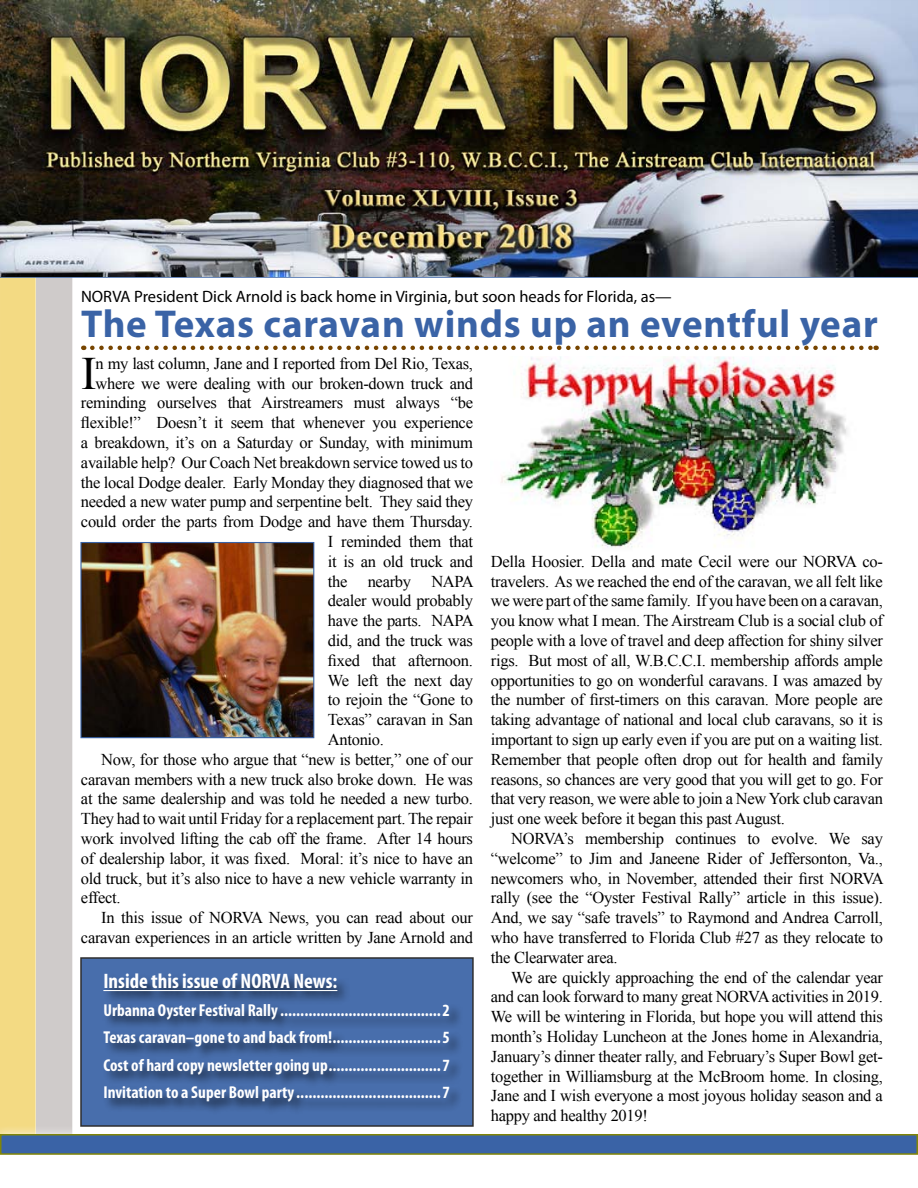
<style>
.page{position:relative;width:918px;height:1188px;background:#fff}
.page>*{position:absolute;margin:0;border:0;box-sizing:border-box;transform-origin:0 0}
.t1{font:46.35px "Times New Roman";color:#000}
.t2{font:700 39px "Myriad Pro";letter-spacing:.02em;color:#3a63a6}
.t3{font:700 condensed 21px "Myriad Pro";color:#fff}
.t4{font:700 condensed 17.25px/27.5px "Myriad Pro";color:#fff;text-align:justify}
.t5{font:16.5px/19.8px "Times New Roman";letter-spacing:-.02em;color:#000;text-align:justify}
.t6{font:16.5px "Myriad Pro";color:#000}
</style>
<div class="page">
<div style="left:0;top:274px;width:36px;height:875px;background:#f3da83"></div>
<div style="left:36px;top:274px;width:36px;height:877px;background:#cfcbca"></div>
<div style="left:0;top:1124px;width:918px;height:41px;background:#fff"></div>
<div style="left:1px;top:1135px;width:916px;height:19px;background:#3a63a6"></div>
<div style="left:0;top:1134px;width:918px;height:21px;border:2px solid #808508"></div>
<img style="left:0;top:0;width:918px;height:277px">
<img style="left:501px;top:356px;width:347px;height:192px">
<img style="left:82px;top:544px;width:230px;height:192px">
<div style="left:80px;top:542px;width:234px;height:196px;border:1px solid #3a63a6"></div>
<div style="left:80px;top:957px;width:394px;height:170px;background:#486eac;border:2px solid #2e2e2f"></div>
<div style="left:102px;top:972px;width:361px;height:143px;background:#000;opacity:.65"></div>
<hr style="left:103px;top:990px;width:234px;height:1px;background:#fff">
<svg style="left:92px;top:346px;width:785px;height:4px"></svg>
<p class="t6" style="left:81px;top:287px;width:592px">NORVA President Dick Arnold is back home in Virginia, but soon heads for Florida, as—</p>
<h2 class="t2" style="left:81px;top:299px;width:798px">The Texas caravan winds up an eventful year</h2>
<h1 class="t1" style="left:81px;top:342px;width:17px">I</h1>
<p class="t5" style="left:96px;top:353px;width:379px">n my last column, Jane and I reported from Del Rio, Texas,</p>
<p class="t5" style="left:96px;top:373px;width:379px">where we were dealing with our broken-down truck and</p>
<p class="t5" style="left:81px;top:393px;width:394px">reminding ourselves that Airstreamers must always “be</p>
<p class="t5" style="left:81px;top:413px;width:394px">flexible!” Doesn’t it seem that whenever you experience</p>
<p class="t5" style="left:81px;top:432px;width:393px">a breakdown, it’s on a Saturday or Sunday, with minimum</p>
<p class="t5" style="left:81px;top:452px;width:393px">available help? Our Coach Net breakdown service towed us to</p>
<p class="t5" style="left:81px;top:472px;width:394px">the local Dodge dealer. Early Monday they diagnosed that we</p>
<p class="t5" style="left:81px;top:492px;width:394px">needed a new water pump and serpentine belt. They said they</p>
<p class="t5" style="left:81px;top:512px;width:394px">could order the parts from Dodge and have them Thursday.</p>
<p class="t5" style="left:328px;top:531px;width:147px">I reminded them that</p>
<p class="t5" style="left:328px;top:551px;width:147px">it is an old truck and</p>
<p class="t5" style="left:328px;top:571px;width:148px">the nearby NAPA</p>
<p class="t5" style="left:328px;top:591px;width:147px">dealer would probably</p>
<p class="t5" style="left:328px;top:611px;width:148px">have the parts. NAPA</p>
<p class="t5" style="left:328px;top:630px;width:147px">did, and the truck was</p>
<p class="t5" style="left:328px;top:650px;width:147px">fixed that afternoon.</p>
<p class="t5" style="left:328px;top:670px;width:147px">We left the next day</p>
<p class="t5" style="left:328px;top:690px;width:147px">to rejoin the “Gone to</p>
<p class="t5" style="left:328px;top:710px;width:147px">Texas” caravan in San</p>
<p class="t5" style="left:328px;top:729px;width:58px">Antonio.</p>
<p class="t5" style="left:101px;top:749px;width:373px">Now, for those who argue that “new is better,” one of our</p>
<p class="t5" style="left:81px;top:769px;width:393px">caravan members with a new truck also broke down. He was</p>
<p class="t5" style="left:81px;top:789px;width:393px">at the same dealership and was told he needed a new turbo.</p>
<p class="t5" style="left:81px;top:809px;width:394px">They had to wait until Friday for a replacement part. The repair</p>
<p class="t5" style="left:81px;top:828px;width:394px">work involved lifting the cab off the frame. After 14 hours</p>
<p class="t5" style="left:81px;top:848px;width:394px">of dealership labor, it was fixed. Moral: it’s nice to have an</p>
<p class="t5" style="left:81px;top:868px;width:393px">old truck, but it’s also nice to have a new vehicle warranty in</p>
<p class="t5" style="left:81px;top:888px;width:41px">effect.</p>
<p class="t5" style="left:101px;top:908px;width:373px">In this issue of NORVA News, you can read about our</p>
<p class="t5" style="left:81px;top:927px;width:393px">caravan experiences in an article written by Jane Arnold and</p>
<p class="t3" style="left:103px;top:968px;width:235px">Inside this issue of NORVA News:</p>
<p class="t4" style="left:103px;top:996px;width:348px">Urbanna Oyster Festival Rally........................................2<br>Texas caravan–gone to and back from!...........................5<br>Cost of hard copy newsletter going up............................7<br>Invitation to a Super Bowl party....................................7</p>
<p class="t5" style="left:491px;top:551px;width:394px">Della Hoosier. Della and mate Cecil were our NORVA co&shy;travelers. As we reached the end of the caravan, we all felt like we were part of the same family. If you have been on a caravan, you know what I mean. The Airstream Club is a social club of people with a love of travel and deep affection for shiny silver rigs. But most of all, W.B.C.C.I. membership affords ample opportunities to go on wonderful caravans. I was amazed by the number of first-timers on this caravan. More people are taking advantage of national and local club caravans, so it is important to sign up early even if you are put on a waiting list.<br>Remember that people often drop out for health and family reasons, so chances are very good that you will get to go. For that very reason, we were able to join a New York club caravan just one week before it began this past August.</p>
<p class="t5" style="left:491px;top:828px;width:394px;text-indent:20px">NORVA’s membership continues to evolve. We say “welcome” to Jim and Janeene Rider of Jeffersonton, Va., newcomers who, in November, attended their first NORVA rally (see the “Oyster Festival Rally” article in this issue).<br>And, we say “safe travels” to Raymond and Andrea Carroll, who have transferred to Florida Club #27 as they relocate to the Clearwater area.</p>
<p class="t5" style="left:491px;top:967px;width:394px;text-indent:20px">We are quickly approaching the end of the calendar year and can look forward to many great NORVA activities in 2019.<br>We will be wintering in Florida, but hope you will attend this month’s Holiday Luncheon at the Jones home in Alexandria, January’s dinner theater rally, and February’s Super Bowl get&shy;together in Williamsburg at the McBroom home. In closing, Jane and I wish everyone a most joyous holiday season and a happy and healthy 2019!</p>
</div>
